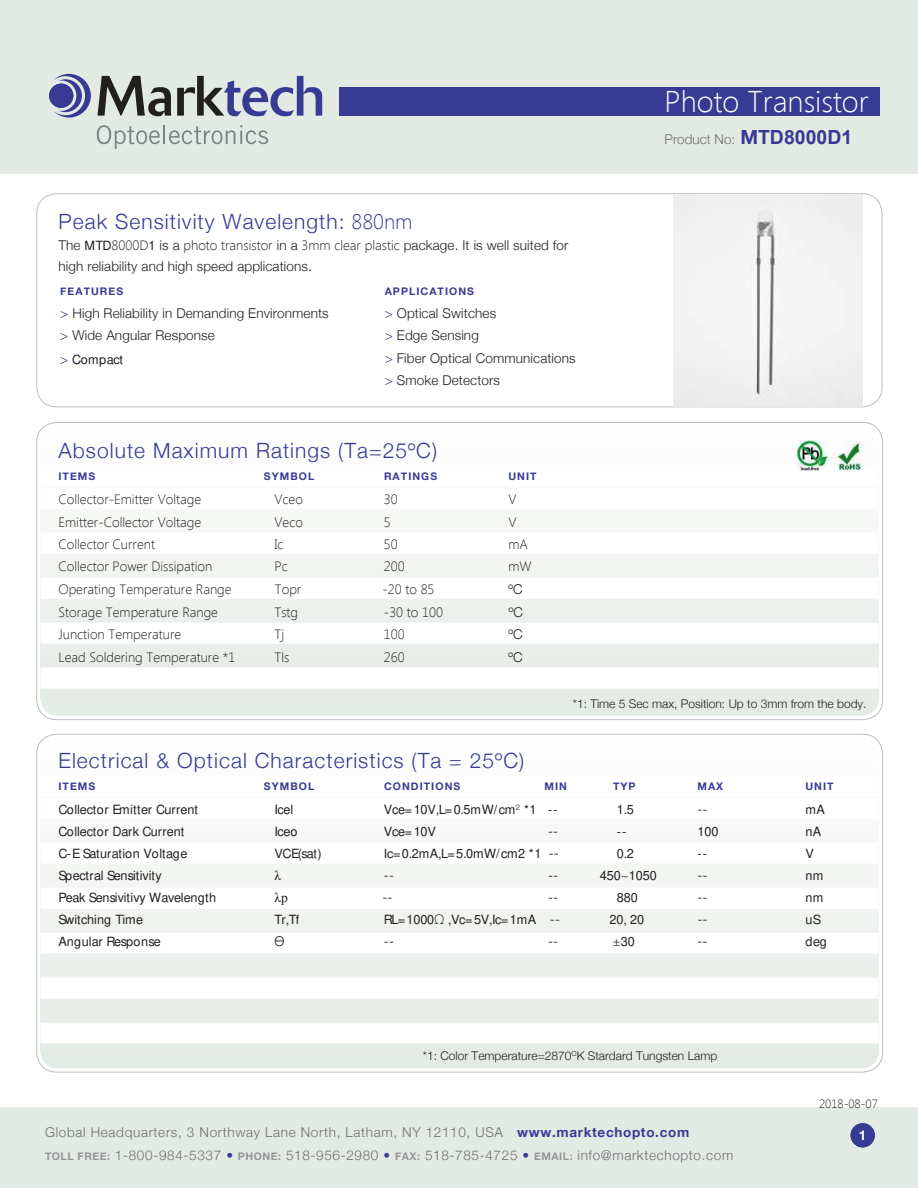
<style>
.page{position:relative;width:918px;height:1188px;background:#fff}
.page>*{position:absolute;margin:0;border:0;box-sizing:border-box;transform-origin:0 0}
.t1{font:300 30px "Segoe UI";color:#fff}
.t2{font:300 21px "Helvetica Neue";letter-spacing:.05em;color:#383b94}
.t3{font:300 13.5px "Segoe UI";color:#221f1f}
.t4{font:300 13.5px/22.5px "Helvetica Neue";letter-spacing:.01em;color:#221f1f}
.t5{font:300 13.5px/22.5px "Helvetica Neue";letter-spacing:.05em;color:#6c6e70}
.t6{font:300 13.5px "Helvetica Neue";color:#6c6e70}
.t7{font:13.5px "Times New Roman";color:#221f1f}
.t8{font:700 13.5px "Helvetica Neue";color:#fff}
.t9{font:300 12.75px "Segoe UI";letter-spacing:-.01em;color:#221f1f}
.t10{font:300 12.75px "Segoe UI";letter-spacing:.015em;color:#221f1f}
.t11{font:300 12px "Helvetica Neue";color:#221f1f}
.t12{font:300 12px "Segoe UI";color:#221f1f}
.t13{font:700 10.5px "Helvetica Neue";letter-spacing:.1em;color:#383b94}
.s1{font-family:"Segoe UI"}
.s2{font-family:"Helvetica Neue"}
.s3{font-size:12.75px}
.s4{color:#383b94}
.s5{font-family:"Helvetica Neue";font-size:13.5px;color:#383b94}
.s6{font-weight:700;font-size:19.5px;color:#383b94}
.s7{font-family:"Arial";font-weight:700;font-size:19.5px;color:#383b94}
.s8{font-family:"Helvetica Neue";font-size:13.5px}
.s9{font-size:13.5px}
.s10{font-weight:700;color:#383b94}
.s11{font-weight:700;font-size:10.5px;color:#939597}
</style>
<div class="page">
<div style="left:0;top:0;width:918px;height:173px;background:#e3eae4"></div>
<img style="left:40px;top:426px;width:839px;height:290px">
<div style="left:41px;top:465px;width:837px;height:21px;background:#fff"></div>
<div style="left:41px;top:488px;width:837px;height:21px;background:#fff"></div>
<div style="left:41px;top:533px;width:837px;height:21px;background:#fff"></div>
<div style="left:41px;top:578px;width:837px;height:21px;background:#fff"></div>
<div style="left:41px;top:623px;width:837px;height:21px;background:#fff"></div>
<div style="left:41px;top:668px;width:837px;height:21px;background:#fff"></div>
<img style="left:798px;top:440px;width:30px;height:30px">
<img style="left:834px;top:442px;width:31px;height:30px">
<div style="left:37px;top:193px;width:845px;height:214px;border:1px solid #bbbdbf;border-radius:20px"></div>
<div style="left:340px;top:87px;width:540px;height:28px;background:#383b94"></div>
<svg style="left:97px;top:125px;width:171px;height:24px"></svg>
<svg style="left:54px;top:74px;width:37px;height:44px"></svg>
<div style="left:49px;top:84px;width:24px;height:24px;background:#383b94;border-radius:50%"></div>
<svg style="left:97px;top:76px;width:74px;height:40px"></svg>
<svg style="left:177px;top:76px;width:145px;height:40px"></svg>
<div style="left:0;top:1107px;width:918px;height:81px;background:#e3eae4"></div>
<div style="left:851px;top:1123px;width:24px;height:24px;background:#383b94;border-radius:50%"></div>
<div style="left:674px;top:195px;width:188px;height:211px;background:#f2f2f2"></div>
<h1 class="t1" style="left:664px;top:81px;width:206px">Photo Transistor</h1>
<h2 class="t2" style="left:58px;top:213px;width:356px">Peak Sensitivity Wavelength: <span class="s1">880nm</span></h2>
<p class="t3" style="left:58px;top:237px;width:511px"><span class="s2">The</span> <span class="s3">MTD</span>8000D<span class="s3">1</span> <span class="s2">is a</span> photo transistor <span class="s2">in a</span> 3mm clear plastic <span class="s2">package. It is well suited for</span></p>
<p class="t4" style="left:58px;top:257px;width:255px">high reliability and high speed applications.</p>
<p class="t13" style="left:60px;top:288px;width:64px">FEATURES</p>
<p class="t4" style="left:60px;top:326px;width:156px"><span class="s4">&gt;</span> Wide Angular Response</p>
<p class="t4" style="left:60px;top:303px;width:270px"><span class="s4">&gt;</span> High Reliability in Demanding Environments</p>
<p class="t9" style="left:60px;top:355px;width:64px"><span class="s5">&gt;</span> Compact</p>
<p class="t13" style="left:385px;top:288px;width:91px">APPLICATIONS</p>
<p class="t4" style="left:385px;top:303px;width:193px"><span class="s4">&gt;</span> Optical Switches<br><span class="s4">&gt;</span> Edge Sensing<br><span class="s4">&gt;</span> Fiber Optical Communications <span class="s4">&gt;</span> Smoke Detectors</p>
<h2 class="t2" style="left:58px;top:442px;width:380px">Absolute Maximum Ratings (Ta=25ºC)</h2>
<p class="t13" style="left:58px;top:472px;width:38px">ITEMS</p>
<p class="t13" style="left:264px;top:472px;width:52px">SYMBOL</p>
<p class="t13" style="left:384px;top:472px;width:55px">RATINGS</p>
<p class="t13" style="left:508px;top:472px;width:30px">UNIT</p>
<p class="t3" style="left:58px;top:490px;width:144px">Collector-Emitter Voltage</p>
<p class="t3" style="left:274px;top:490px;width:30px">Vceo</p>
<p class="t3" style="left:384px;top:490px;width:15px">30</p>
<p class="t3" style="left:508px;top:490px;width:10px">V</p>
<p class="t3" style="left:58px;top:513px;width:144px">Emitter-Collector Voltage</p>
<p class="t3" style="left:274px;top:513px;width:30px">Veco</p>
<p class="t3" style="left:384px;top:513px;width:8px">5</p>
<p class="t3" style="left:508px;top:513px;width:10px">V</p>
<p class="t3" style="left:58px;top:535px;width:98px">Collector Current</p>
<p class="t3" style="left:274px;top:535px;width:11px">Ic</p>
<p class="t3" style="left:384px;top:535px;width:15px">50</p>
<p class="t3" style="left:508px;top:535px;width:21px">mA</p>
<p class="t3" style="left:58px;top:557px;width:155px">Collector Power Dissipation</p>
<p class="t3" style="left:274px;top:557px;width:15px">Pc</p>
<p class="t3" style="left:384px;top:557px;width:22px">200</p>
<p class="t3" style="left:508px;top:557px;width:25px">mW</p>
<p class="t3" style="left:58px;top:580px;width:175px">Operating Temperature Range</p>
<p class="t3" style="left:275px;top:580px;width:28px">Topr</p>
<p class="t3" style="left:382px;top:580px;width:54px">-20 to 85</p>
<p class="t4" style="left:508px;top:580px;width:16px">ºC</p>
<p class="t3" style="left:58px;top:603px;width:161px">Storage Temperature Range</p>
<p class="t3" style="left:274px;top:603px;width:25px">Tstg</p>
<p class="t3" style="left:384px;top:603px;width:61px">-30 to 100</p>
<p class="t4" style="left:509px;top:602px;width:16px">ºC</p>
<p class="t3" style="left:58px;top:625px;width:124px">Junction Temperature</p>
<p class="t3" style="left:274px;top:625px;width:11px">Tj</p>
<p class="t3" style="left:384px;top:625px;width:22px">100</p>
<p class="t4" style="left:508px;top:625px;width:16px">ºC</p>
<p class="t3" style="left:58px;top:648px;width:178px">Lead Soldering Temperature *1</p>
<p class="t3" style="left:274px;top:648px;width:16px">Tls</p>
<p class="t3" style="left:384px;top:648px;width:22px">260</p>
<p class="t4" style="left:508px;top:647px;width:16px">ºC</p>
<p class="t6" style="left:664px;top:134px;width:189px">Product No: <span class="s6">M</span><span class="s7">TD8000D1</span></p>
<h2 class="t2" style="left:58px;top:752px;width:467px">Electrical &amp; Optical Characteristics (Ta = 25ºC)</h2>
<p class="t11" style="left:573px;top:700px;width:295px">*1: Time 5 Sec max, Position: Up to 3mm from the body.</p>
<p class="t13" style="left:58px;top:783px;width:38px">ITEMS</p>
<p class="t13" style="left:264px;top:783px;width:52px">SYMBOL</p>
<p class="t13" style="left:384px;top:783px;width:78px">CONDITIONS</p>
<p class="t13" style="left:545px;top:783px;width:24px">MIN</p>
<p class="t13" style="left:613px;top:783px;width:24px">TYP</p>
<p class="t13" style="left:697px;top:783px;width:27px">MAX</p>
<p class="t13" style="left:806px;top:783px;width:30px">UNIT</p>
<p class="t9" style="left:58px;top:826px;width:127px">Collector Dark Current</p>
<p class="t9" style="left:275px;top:826px;width:24px">Iceo</p>
<p class="t9" style="left:384px;top:826px;width:54px">Vce=10V</p>
<p class="t4" style="left:548px;top:819px;width:12px">--</p>
<p class="t9" style="left:617px;top:826px;width:11px">--</p>
<p class="t9" style="left:697px;top:826px;width:22px">100</p>
<p class="t9" style="left:805px;top:826px;width:17px">nA</p>
<p class="t10" style="left:58px;top:849px;width:130px">C-E Saturation Voltage</p>
<p class="t9" style="left:275px;top:849px;width:49px">VCE(sat)</p>
<p class="t9" style="left:384px;top:849px;width:176px">Ic=0.2mA,L=5.0mW/cm2 *1 <span class="s8">--</span></p>
<p class="t9" style="left:617px;top:849px;width:19px">0.2</p>
<p class="t9" style="left:697px;top:849px;width:11px">--</p>
<p class="t9" style="left:805px;top:849px;width:10px">V</p>
<p class="t9" style="left:58px;top:805px;width:141px">Collector Emitter Current</p>
<p class="t9" style="left:274px;top:805px;width:20px">Icel</p>
<p class="t9" style="left:384px;top:805px;width:175px">Vce=10V,L=0.5mW/cm<sup>2</sup> *1 --</p>
<p class="t9" style="left:617px;top:805px;width:19px">1.5</p>
<p class="t4" style="left:697px;top:799px;width:12px">--</p>
<p class="t9" style="left:805px;top:805px;width:21px">mA</p>
<p class="t9" style="left:58px;top:871px;width:105px">Spectral Sensitivity</p>
<p class="t7" style="left:274px;top:866px;width:8px">λ</p>
<p class="t4" style="left:384px;top:865px;width:12px">--</p>
<p class="t4" style="left:548px;top:865px;width:12px">--</p>
<p class="t9" style="left:600px;top:871px;width:59px">450<span class="s8">~</span>1050</p>
<p class="t4" style="left:697px;top:865px;width:12px">--</p>
<p class="t9" style="left:805px;top:871px;width:19px">nm</p>
<p class="t9" style="left:58px;top:892px;width:159px">Peak Sensivitivy Wavelength</p>
<p class="t7" style="left:274px;top:888px;width:15px">λp</p>
<p class="t4" style="left:382px;top:887px;width:12px">--</p>
<p class="t4" style="left:548px;top:887px;width:12px">--</p>
<p class="t9" style="left:617px;top:892px;width:22px">880</p>
<p class="t4" style="left:697px;top:887px;width:12px">--</p>
<p class="t9" style="left:805px;top:892px;width:19px">nm</p>
<p class="t9" style="left:58px;top:937px;width:104px">Angular Response</p>
<p class="t4" style="left:274px;top:930px;width:12px">Ө</p>
<p class="t4" style="left:384px;top:930px;width:12px">--</p>
<p class="t4" style="left:548px;top:930px;width:12px">--</p>
<p class="t9" style="left:613px;top:937px;width:24px"><span class="s8">±</span>30</p>
<p class="t4" style="left:697px;top:930px;width:12px">--</p>
<p class="t9" style="left:805px;top:937px;width:23px">deg</p>
<p class="t9" style="left:58px;top:915px;width:86px">Switching Time</p>
<p class="t9" style="left:274px;top:915px;width:26px">Tr,Tf</p>
<p class="t9" style="left:384px;top:915px;width:178px">RL=1000<span class="s9">Ω</span> ,Vc=5V,Ic=1mA <span class="s8">--</span></p>
<p class="t9" style="left:610px;top:915px;width:36px">20, 20</p>
<p class="t4" style="left:698px;top:910px;width:12px">--</p>
<p class="t9" style="left:806px;top:915px;width:17px">uS</p>
<p class="t11" style="left:423px;top:1051px;width:296px">*1: Color Temperature=2870<sup>O</sup>K Stardard Tungsten Lamp</p>
<p class="t12" style="left:819px;top:1095px;width:60px">2018-08-07</p>
<p class="t5" style="left:45px;top:1122px;width:690px">Global Headquarters, 3 Northway Lane North, Latham, NY 12110, USA <span class="s10">www.marktechopto.com<br></span><span class="s11">TOLL FREE:</span> 1-800-984-5337 <span class="s4">•</span> <span class="s11">PHONE:</span> 518-956-2980 <span class="s4">•</span> <span class="s11">FAX:</span> 518-785-4725 <span class="s4">•</span> <span class="s11">EMAIL:</span> info@marktechopto.com</p>
<p class="t8" style="left:859px;top:1130px;width:9px">1</p>
</div>
